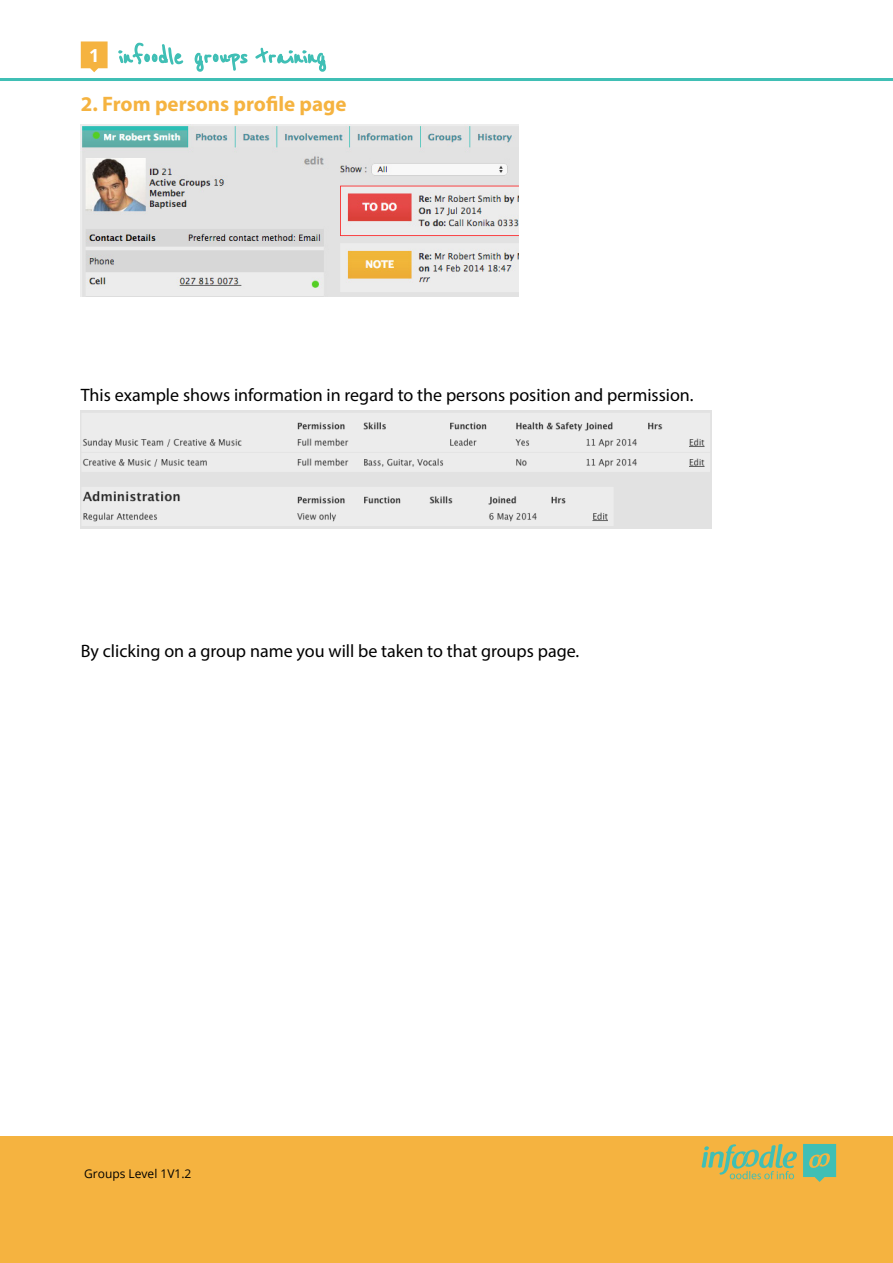
<style>
.page{position:relative;width:893px;height:1263px;background:#fff}
.page>*{position:absolute;margin:0;border:0;box-sizing:border-box;transform-origin:0 0}
.t1{font:700 21px "Myriad Pro";color:#f5b340}
.t2{font:18px "Myriad Pro";color:#000}
.t3{font:12px "Open Sans";color:#000}
</style>
<div class="page">
<div style="left:0;top:1136px;width:893px;height:127px;background:#f5b340"></div>
<svg style="left:701px;top:1144px;width:96px;height:35px"></svg>
<svg style="left:803px;top:1144px;width:33px;height:38px"></svg>
<svg style="left:118px;top:42px;width:66px;height:23px"></svg>
<svg style="left:194px;top:47px;width:133px;height:25px"></svg>
<svg style="left:81px;top:41px;width:27px;height:31px"></svg>
<hr style="left:0;top:78px;width:893px;height:3px;background:#40bfb5">
<img style="left:81px;top:124px;width:437px;height:172px">
<img style="left:81px;top:411px;width:630px;height:118px">
<p class="t1" style="left:81px;top:90px;width:267px">2. From persons profile page</p>
<p class="t2" style="left:81px;top:384px;width:614px">This example shows information in regard to the persons position and permission.</p>
<p class="t2" style="left:81px;top:640px;width:500px">By clicking on a group name you will be taken to that groups page.</p>
<p class="t3" style="left:84px;top:1165px;width:109px">Groups Level 1V1.2</p>
</div>
